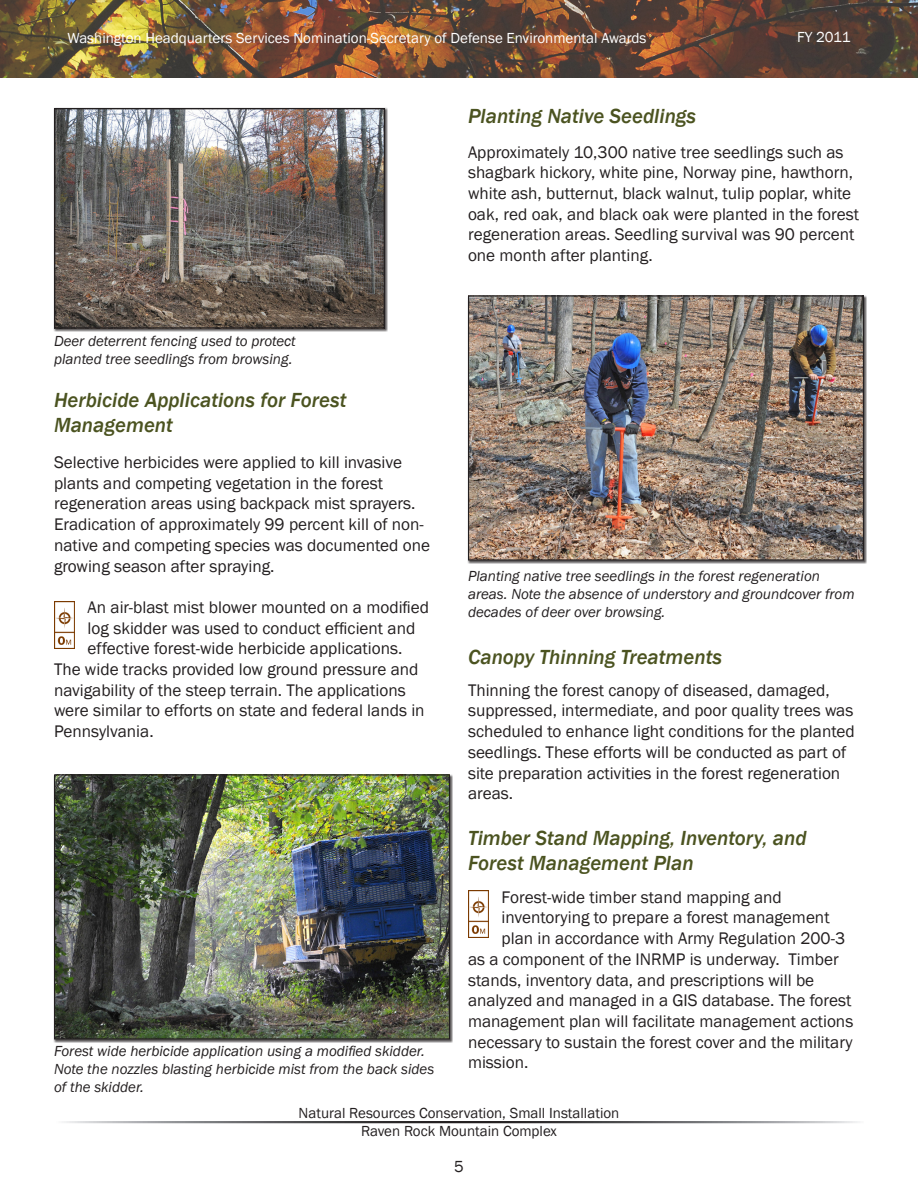
<style>
.page{position:relative;width:918px;height:1188px;background:#fff}
.page>*{position:absolute;margin:0;border:0;box-sizing:border-box;transform-origin:0 0}
.Header_2{font:italic 500 21px/25.2px "Franklin Gothic";color:#4b5320}
.Body_1{font:17.25px/20.7px "Franklin Gothic";color:#231f20}
.t1{font:16.5px "Franklin Gothic";color:#231f20}
.t2{font:italic 15px/18px "Franklin Gothic";color:#231f20}
.t3{font:15px "Franklin Gothic";color:#fff}
.t4{font:15px/18px "Franklin Gothic";color:#231f20;text-align:center}
</style>
<div class="page">
<img style="left:0;top:0;width:918px;height:78px">
<div style="left:53px;top:107px;width:335px;height:225px;background:#231f20;opacity:.75"></div>
<img style="left:56px;top:110px;width:327px;height:217px">
<div style="left:54px;top:108px;width:331px;height:221px;border:1px solid #231f20"></div>
<div style="left:467px;top:295px;width:400px;height:269px;background:#231f20;opacity:.75"></div>
<img style="left:470px;top:297px;width:392px;height:262px">
<div style="left:468px;top:295px;width:396px;height:266px;border:1px solid #231f20"></div>
<div style="left:53px;top:774px;width:400px;height:269px;background:#231f20;opacity:.75"></div>
<img style="left:56px;top:776px;width:392px;height:262px">
<div style="left:54px;top:774px;width:396px;height:266px;border:1px solid #231f20"></div>
<img style="left:54px;top:601px;width:20px;height:47px">
<img style="left:468px;top:891px;width:20px;height:47px">
<p class="t3" style="left:68px;top:29px;width:580px">Washington Headquarters Services Nomination-Secretary of Defense Environmental Awards</p>
<p class="t3" style="left:797px;top:28px;width:55px">FY 2011</p>
<p class="t2" style="left:54px;top:332px;width:243px">Deer deterrent fencing used to protect planted tree seedlings from browsing.</p>
<p class="Header_2" style="left:54px;top:388px;width:294px">Herbicide Applications for Forest<br>Management</p>
<p class="Body_1" style="left:54px;top:452px;width:378px">Selective herbicides were applied to kill invasive plants and competing vegetation in the forest regeneration areas using backpack mist sprayers.<br>Eradication of approximately 99 percent kill of non&shy;native and competing species was documented one growing season after spraying.</p>
<p class="Body_1" style="left:88px;top:597px;width:343px">An air-blast mist blower mounted on a modified</p>
<p class="Body_1" style="left:88px;top:618px;width:329px">log skidder was used to conduct efficient and</p>
<p class="Body_1" style="left:88px;top:639px;width:316px">effective forest-wide herbicide applications.</p>
<p class="Body_1" style="left:54px;top:659px;width:366px">The wide tracks provided low ground pressure and</p>
<p class="Body_1" style="left:54px;top:680px;width:353px">navigability of the steep terrain. The applications</p>
<p class="Body_1" style="left:54px;top:701px;width:372px">were similar to efforts on state and federal lands in</p>
<p class="Body_1" style="left:54px;top:721px;width:101px">Pennsylvania.</p>
<p class="t2" style="left:54px;top:1042px;width:382px">Forest wide herbicide application using a modified skidder.<br>Note the nozzles blasting herbicide mist from the back sides of the skidder.</p>
<p class="Header_2" style="left:468px;top:103px;width:230px">Planting Native Seedlings</p>
<p class="Body_1" style="left:468px;top:142px;width:393px">Approximately 10,300 native tree seedlings such as shagbark hickory, white pine, Norway pine, hawthorn, white ash, butternut, black walnut, tulip poplar, white oak, red oak, and black oak were planted in the forest regeneration areas. Seedling survival was 90 percent one month after planting.</p>
<p class="t2" style="left:468px;top:568px;width:388px">Planting native tree seedlings in the forest regeneration areas. Note the absence of understory and groundcover from decades of deer over browsing.</p>
<p class="Header_2" style="left:468px;top:645px;width:256px">Canopy Thinning Treatments</p>
<p class="Body_1" style="left:468px;top:680px;width:388px">Thinning the forest canopy of diseased, damaged, suppressed, intermediate, and poor quality trees was scheduled to enhance light conditions for the planted seedlings. These efforts will be conducted as part of site preparation activities in the forest regeneration areas.</p>
<p class="Header_2" style="left:468px;top:826px;width:340px">Timber Stand Mapping, Inventory, and<br>Forest Management Plan</p>
<p class="Body_1" style="left:502px;top:887px;width:282px">Forest-wide timber stand mapping and</p>
<p class="Body_1" style="left:502px;top:908px;width:329px">inventorying to prepare a forest management</p>
<p class="Body_1" style="left:502px;top:928px;width:345px">plan in accordance with Army Regulation 200-3</p>
<p class="Body_1" style="left:468px;top:949px;width:372px">as a component of the INRMP is underway. Timber</p>
<p class="Body_1" style="left:468px;top:970px;width:348px">stands, inventory data, and prescriptions will be</p>
<p class="Body_1" style="left:468px;top:990px;width:385px">analyzed and managed in a GIS database. The forest</p>
<p class="Body_1" style="left:468px;top:1011px;width:387px">management plan will facilitate management actions</p>
<p class="Body_1" style="left:468px;top:1032px;width:386px">necessary to sustain the forest cover and the military</p>
<p class="Body_1" style="left:468px;top:1053px;width:62px">mission.</p>
<p class="t4" style="left:299px;top:1104px;width:322px">Natural Resources Conservation, Small Installation<br>Raven Rock Mountain Complex</p>
<p class="t1" style="left:454px;top:1156px;width:11px">5</p>
</div>
